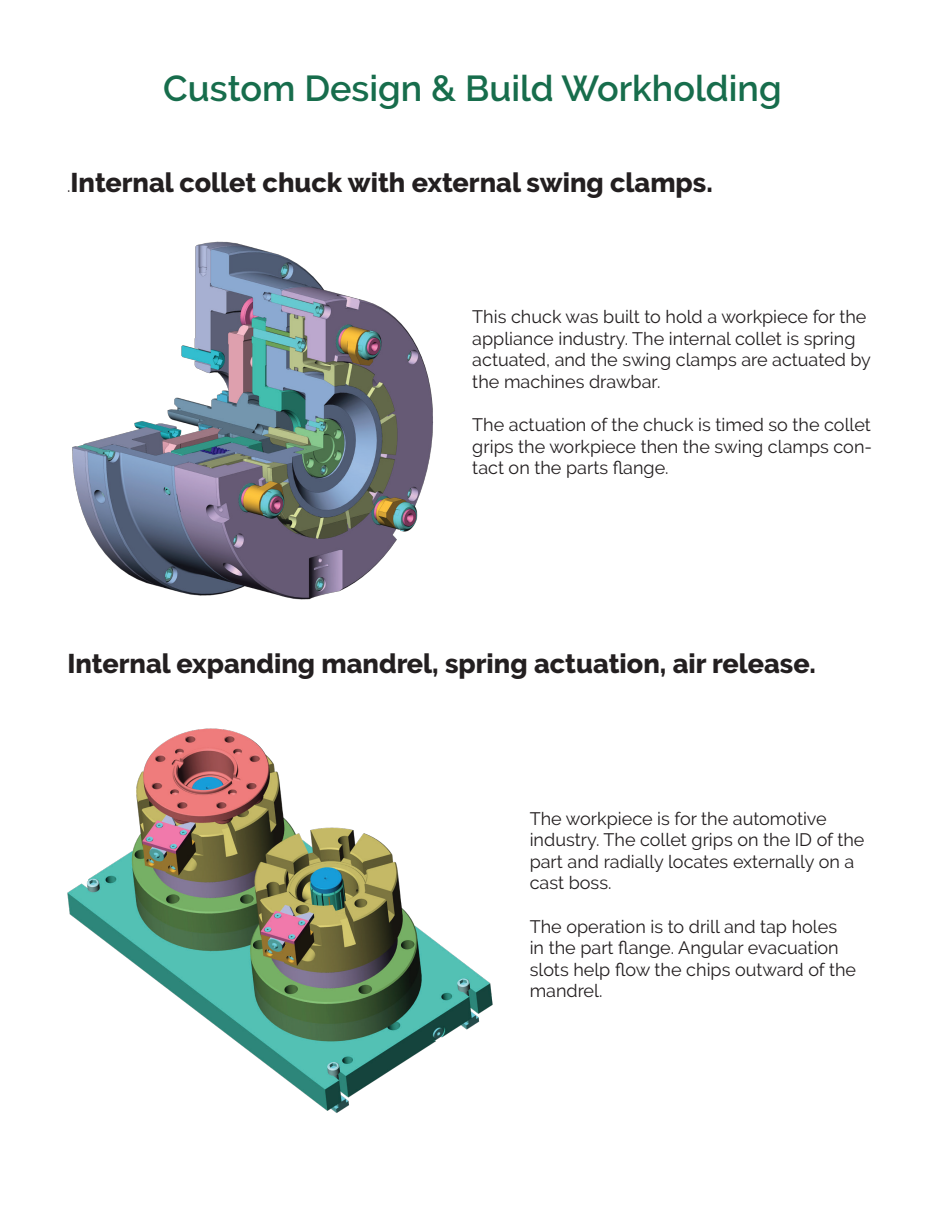
<style>
.page{position:relative;width:945px;height:1215px;background:#fff}
.page>*{position:absolute;margin:0;border:0;box-sizing:border-box;transform-origin:0 0}
.t1{font:600 36px "Raleway";color:#176d4c}
.t2{font:800 27px "Raleway";color:#231f20}
.t3{font:18px/21.6px "Raleway";color:#231f20}
.s1{font-weight:400;font-size:18px}
</style>
<div class="page">
<img style="left:72px;top:241px;width:361px;height:359px">
<img style="left:67px;top:728px;width:426px;height:385px">
<p class="t1" style="left:163px;top:68px;width:620px">Custom Design &amp; Build Workholding</p>
<p class="t2" style="left:67px;top:167px;width:647px"><span class="s1">.</span>Internal collet chuck with external swing clamps.</p>
<p class="t3" style="left:472px;top:306px;width:400px">This chuck was built to hold a workpiece for the appliance industry. The internal collet is spring actuated, and the swing clamps are actuated by the machines drawbar.</p>
<p class="t3" style="left:472px;top:414px;width:401px;text-align:justify">The actuation of the chuck is timed so the collet grips the workpiece then the swing clamps con&shy;tact on the parts flange.</p>
<p class="t2" style="left:68px;top:648px;width:750px">Internal expanding mandrel, spring actuation, air release.</p>
<p class="t3" style="left:530px;top:807px;width:336px">The workpiece is for the automotive industry. The collet grips on the ID of the part and radially locates externally on a cast boss.</p>
<p class="t3" style="left:530px;top:915px;width:328px">The operation is to drill and tap holes<br>in the part flange. Angular evacuation slots help flow the chips outward of the mandrel.</p>
</div>
